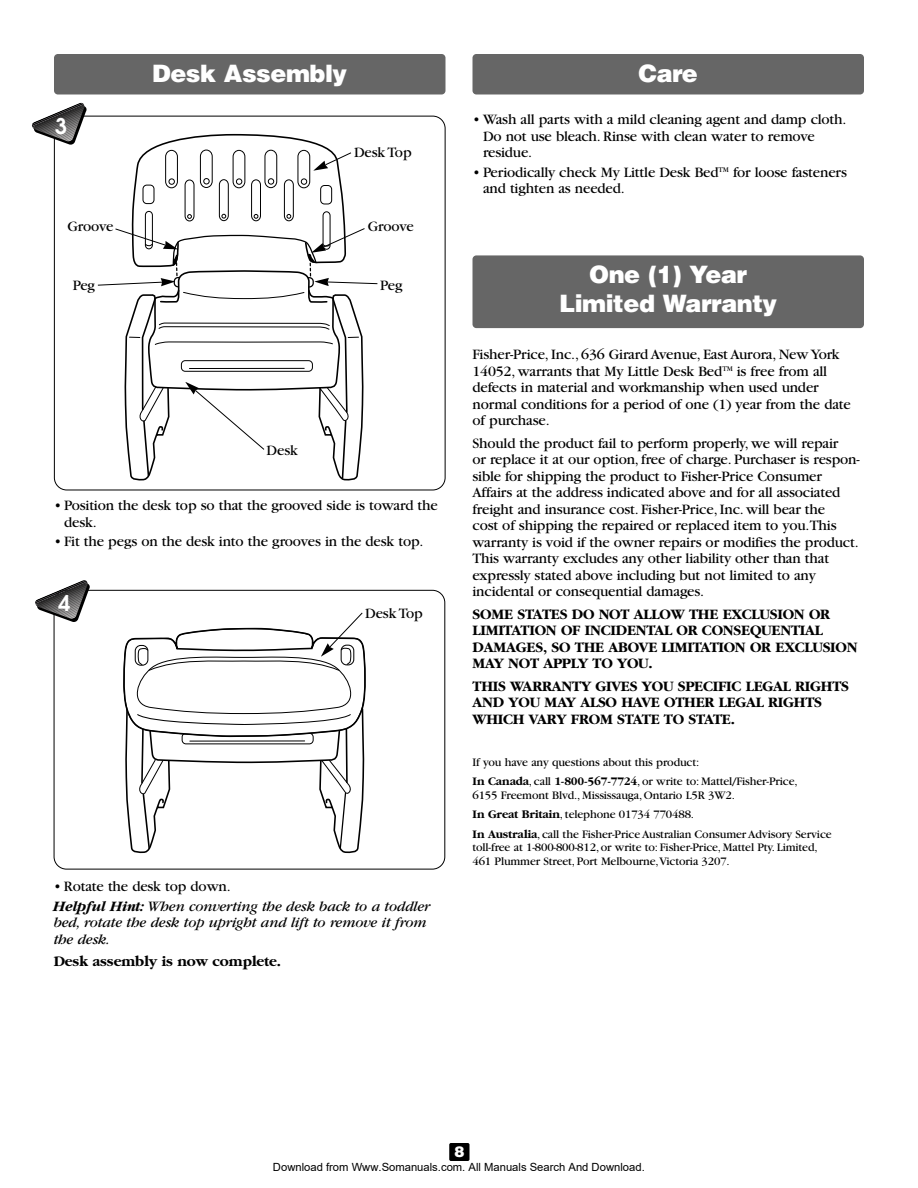
<style>
.page{position:relative;width:918px;height:1188px;background:#fff}
.page>*{position:absolute;margin:0;border:0;box-sizing:border-box;transform-origin:0 0}
.t1{font:900 24px/28.8px "Helvetica";letter-spacing:-.02em;color:#fff;text-align:center}
.t2{font:600 21.6px "Avant Garde";color:#fff}
.t3{font:15px/16.5px "Garamond";letter-spacing:-.01em;color:#000}
.t4{font:700 15px/16.5px "Garamond";letter-spacing:-.01em;color:#000}
.t5{font:italic 15px/19.5px "Garamond";letter-spacing:-.01em;color:#000}
.t6{font:900 15px "Helvetica";color:#fff}
.t7{font:12px/19.5px "Garamond";letter-spacing:-.01em;color:#000}
.t8{font:11.25px "Arial";color:#000}
.s1{font-style:normal}
.s2{font-weight:700}
</style>
<div class="page">
<svg style="left:32px;top:102px;width:56px;height:43px"></svg>
<svg style="left:35px;top:580px;width:56px;height:43px"></svg>
<div style="left:449px;top:1143px;width:21px;height:18px;background:#000;border-radius:2px"></div>
<svg style="left:97px;top:116px;width:281px;height:374px"></svg>
<svg style="left:122px;top:612px;width:246px;height:257px"></svg>
<div style="left:472px;top:255px;width:392px;height:73px;background:#666;border-radius:4px"></div>
<div style="left:472px;top:54px;width:392px;height:40px;background:#666;border-radius:4px"></div>
<div style="left:54px;top:54px;width:392px;height:40px;background:#666;border-radius:4px"></div>
<h2 class="t2" style="left:55px;top:118px;width:14px">3</h2>
<h1 class="t1" style="left:152px;top:61px;width:197px">Desk Assembly</h1>
<h1 class="t1" style="left:639px;top:61px;width:61px">Care</h1>
<p class="t3" style="left:354px;top:146px;width:59px">Desk Top</p>
<p class="t3" style="left:483px;top:113px;width:365px;text-indent:-10px">• Wash all parts with a mild cleaning agent and damp cloth.<br>Do not use bleach. Rinse with clean water to remove residue.</p>
<p class="t3" style="left:483px;top:165px;width:366px;text-indent:-10px">• Periodically check My Little Desk Bed<sup>TM</sup> for loose fasteners and tighten as needed.</p>
<p class="t3" style="left:68px;top:220px;width:48px">Groove</p>
<p class="t3" style="left:368px;top:220px;width:48px">Groove</p>
<p class="t3" style="left:73px;top:278px;width:24px">Peg</p>
<p class="t3" style="left:380px;top:279px;width:24px">Peg</p>
<p class="t3" style="left:267px;top:443px;width:33px">Desk</p>
<p class="t3" style="left:64px;top:499px;width:375px;text-indent:-10px">• Position the desk top so that the grooved side is toward the desk.</p>
<p class="t3" style="left:54px;top:535px;width:371px">• Fit the pegs on the desk into the grooves in the desk top.</p>
<h2 class="t2" style="left:58px;top:595px;width:14px">4</h2>
<p class="t3" style="left:365px;top:606px;width:59px">Desk Top</p>
<p class="t5" style="left:54px;top:878px;width:378px"><span class="s1">• Rotate the desk top down.<br></span><span class="s2">Helpful Hint:</span> When converting the desk back to a toddler</p>
<p class="t5" style="left:54px;top:916px;width:375px;line-height:16.5px">bed, rotate the desk top upright and lift to remove it from the desk.</p>
<p class="t4" style="left:54px;top:954px;width:229px">Desk assembly is now complete.</p>
<h1 class="t1" style="left:559px;top:262px;width:219px">One (1) Year<br>Limited Warranty</h1>
<p class="t3" style="left:472px;top:347px;width:380px">Fisher-Price, Inc., 636 Girard Avenue, East Aurora, New York 14052, warrants that My Little Desk Bed<sup>TM</sup> is free from all defects in material and workmanship when used under normal conditions for a period of one (1) year from the date of purchase.</p>
<p class="t3" style="left:472px;top:436px;width:389px">Should the product fail to perform properly, we will repair<br>or replace it at our option, free of charge. Purchaser is respon&shy;sible for shipping the product to Fisher-Price Consumer Affairs at the address indicated above and for all associated freight and insurance cost. Fisher-Price, Inc. will bear the<br>cost of shipping the repaired or replaced item to you.This warranty is void if the owner repairs or modifies the product.<br>This warranty excludes any other liability other than that expressly stated above including but not limited to any incidental or consequential damages.</p>
<p class="t4" style="left:472px;top:607px;width:387px">SOME STATES DO NOT ALLOW THE EXCLUSION OR LIMITATION OF INCIDENTAL OR CONSEQUENTIAL DAMAGES, SO THE ABOVE LIMITATION OR EXCLUSION MAY NOT APPLY TO YOU.</p>
<p class="t4" style="left:472px;top:679px;width:378px">THIS WARRANTY GIVES YOU SPECIFIC LEGAL RIGHTS<br>AND YOU MAY ALSO HAVE OTHER LEGAL RIGHTS<br>WHICH VARY FROM STATE TO STATE.</p>
<p class="t7" style="left:472px;top:753px;width:327px">If you have any questions about this product:<br><span class="s2">In Canada</span>, call <span class="s2">1-800-567-7724</span>, or write to: Mattel/Fisher-Price,</p>
<p class="t7" style="left:472px;top:786px;width:361px">6155 Freemont Blvd., Mississauga, Ontario L5R 3W2.<br><span class="s2">In Great Britain</span>, telephone 01734 770488.<br><span class="s2">In Australia</span>, call the Fisher-Price Australian Consumer Advisory Service</p>
<p class="t7" style="left:472px;top:842px;width:347px;line-height:13.5px">toll-free at 1-800-800-812, or write to: Fisher-Price, Mattel Pty. Limited,<br>461 Plummer Street, Port Melbourne,Victoria 3207.</p>
<p class="t6" style="left:454px;top:1146px;width:12px">8</p>
<p class="t8" style="left:273px;top:1160px;width:373px">Download from Www.Somanuals.com. All Manuals Search And Download.</p>
</div>
